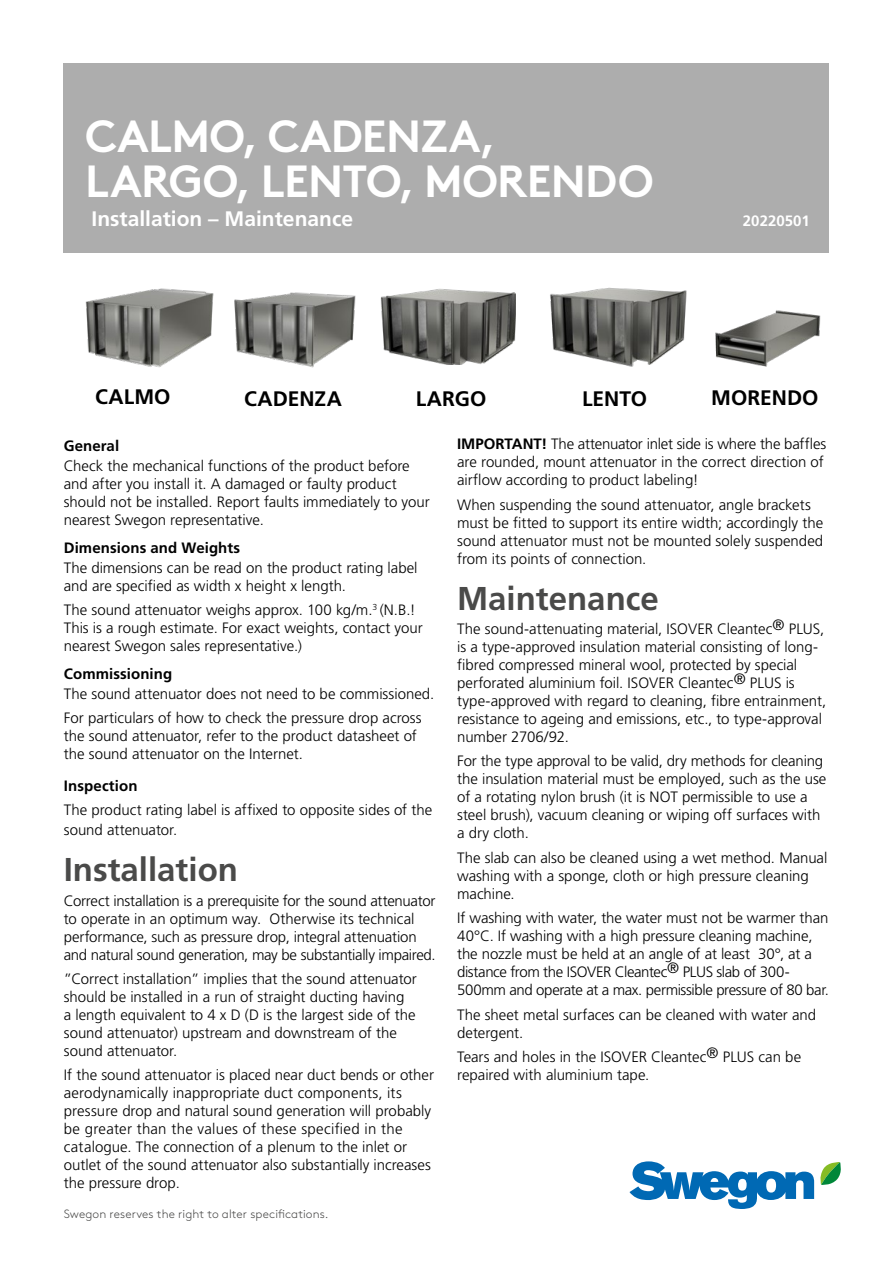
<style>
.page{position:relative;width:893px;height:1263px;background:#fff}
.page>*{position:absolute;margin:0;border:0;box-sizing:border-box;transform-origin:0 0}
.t1{font:700 45px/45px "Swegon Brown";letter-spacing:-.015em;color:#fff}
.t2{font:700 33px "Frutiger LT Pro";color:#4a4a49}
.t3{font:700 21px "Frutiger LT Pro";color:#000}
.t4{font:700 21px "Frutiger LT Pro";color:#fff}
.t5{font:300 15px/18px "Frutiger LT Pro";letter-spacing:-.005em;color:#000}
.t6{font:700 15px "Frutiger LT Pro";letter-spacing:.005em;color:#000}
.t7{font:700 15px "Frutiger LT Pro";color:#fff}
.t8{font:300 12px "Swegon Brown";letter-spacing:.01em;color:#4a4a49}
.s1{font-weight:700}
</style>
<div class="page">
<div style="left:64px;top:64px;width:765px;height:189px;background:#adadad"></div>
<svg style="left:629px;top:1161px;width:212px;height:48px"></svg>
<img style="left:715px;top:310px;width:106px;height:57px">
<img style="left:240px;top:292px;width:116px;height:76px">
<img style="left:380px;top:288px;width:136px;height:77px">
<img style="left:550px;top:287px;width:137px;height:80px">
<img style="left:85px;top:288px;width:155px;height:80px">
<h1 class="t1" style="left:85px;top:109px;width:570px">CALMO, CADENZA,<br>LARGO, LENTO, MORENDO</h1>
<h3 class="t4" style="left:92px;top:206px;width:263px">Installation – Maintenance</h3>
<p class="t7" style="left:743px;top:212px;width:68px">20220501</p>
<h3 class="t3" style="left:95px;top:384px;width:77px">CALMO</h3>
<h3 class="t3" style="left:244px;top:386px;width:99px">CADENZA</h3>
<h3 class="t3" style="left:416px;top:386px;width:72px">LARGO</h3>
<h3 class="t3" style="left:582px;top:386px;width:67px">LENTO</h3>
<h3 class="t3" style="left:711px;top:385px;width:109px">MORENDO</h3>
<p class="t6" style="left:64px;top:437px;width:57px">General</p>
<p class="t5" style="left:64px;top:457px;width:367px">Check the mechanical functions of the product before and after you install it. A damaged or faulty product should not be installed. Report faults immediately to your nearest Swegon representative.</p>
<p class="t6" style="left:64px;top:538px;width:178px">Dimensions and Weights</p>
<p class="t5" style="left:64px;top:559px;width:355px">The dimensions can be read on the product rating label and are specified as width x height x length.</p>
<p class="t5" style="left:64px;top:601px;width:360px">The sound attenuator weighs approx. 100 kg/m.<sup>3</sup> (N.B.!<br>This is a rough estimate. For exact weights, contact your nearest Swegon sales representative.)</p>
<p class="t6" style="left:64px;top:665px;width:110px">Commissioning</p>
<p class="t5" style="left:64px;top:682px;width:372px;line-height:24.3px">The sound attenuator does not need to be commissioned.<br>For particulars of how to check the pressure drop across</p>
<p class="t5" style="left:64px;top:727px;width:355px">the sound attenuator, refer to the product datasheet of the sound attenuator on the Internet.</p>
<p class="t6" style="left:64px;top:777px;width:75px">Inspection</p>
<p class="t5" style="left:64px;top:800px;width:370px;line-height:19.8px">The product rating label is affixed to opposite sides of the sound attenuator.</p>
<h2 class="t2" style="left:64px;top:850px;width:176px">Installation</h2>
<p class="t5" style="left:64px;top:891px;width:373px">Correct installation is a prerequisite for the sound attenuator to operate in an optimum way. Otherwise its technical performance, such as pressure drop, integral attenuation and natural sound generation, may be substantially impaired.</p>
<p class="t5" style="left:64px;top:970px;width:355px">”Correct installation” implies that the sound attenuator should be installed in a run of straight ducting having<br>a length equivalent to 4 x D (D is the largest side of the sound attenuator) upstream and downstream of the sound attenuator.</p>
<p class="t5" style="left:64px;top:1066px;width:372px">If the sound attenuator is placed near duct bends or other aerodynamically inappropriate duct components, its pressure drop and natural sound generation will probably be greater than the values of these specified in the catalogue. The connection of a plenum to the inlet or outlet of the sound attenuator also substantially increases the pressure drop.</p>
<p class="t5" style="left:457px;top:435px;width:371px"><span class="s1">IMPORTANT!</span> The attenuator inlet side is where the baffles are rounded, mount attenuator in the correct direction of airflow according to product labeling!</p>
<p class="t5" style="left:457px;top:495px;width:368px">When suspending the sound attenuator, angle brackets must be fitted to support its entire width; accordingly the sound attenuator must not be mounted solely suspended from its points of connection.</p>
<h2 class="t2" style="left:457px;top:578px;width:203px">Maintenance</h2>
<p class="t5" style="left:457px;top:620px;width:371px">The sound-attenuating material, ISOVER Cleantec® PLUS, is a type-approved insulation material consisting of long&shy;fibred compressed mineral wool, protected by special perforated aluminium foil. ISOVER Cleantec® PLUS is type-approved with regard to cleaning, fibre entrainment, resistance to ageing and emissions, etc., to type-approval number 2706/92.</p>
<p class="t5" style="left:457px;top:752px;width:371px">For the type approval to be valid, dry methods for cleaning the insulation material must be employed, such as the use of a rotating nylon brush (it is NOT permissible to use a steel brush), vacuum cleaning or wiping off surfaces with a dry cloth.</p>
<p class="t5" style="left:457px;top:849px;width:372px">The slab can also be cleaned using a wet method. Manual washing with a sponge, cloth or high pressure cleaning machine.</p>
<p class="t5" style="left:457px;top:909px;width:373px">If washing with water, the water must not be warmer than 40°C. If washing with a high pressure cleaning machine, the nozzle must be held at an angle of at least 30°, at a distance from the ISOVER Cleantec® PLUS slab of 300- 500mm and operate at a max. permissible pressure of 80 bar.</p>
<p class="t5" style="left:457px;top:1005px;width:361px">The sheet metal surfaces can be cleaned with water and detergent.</p>
<p class="t5" style="left:457px;top:1048px;width:346px">Tears and holes in the ISOVER Cleantec® PLUS can be repaired with aluminium tape.</p>
<p class="t8" style="left:64px;top:1205px;width:266px">Swegon reserves the right to alter specifications.</p>
</div>
